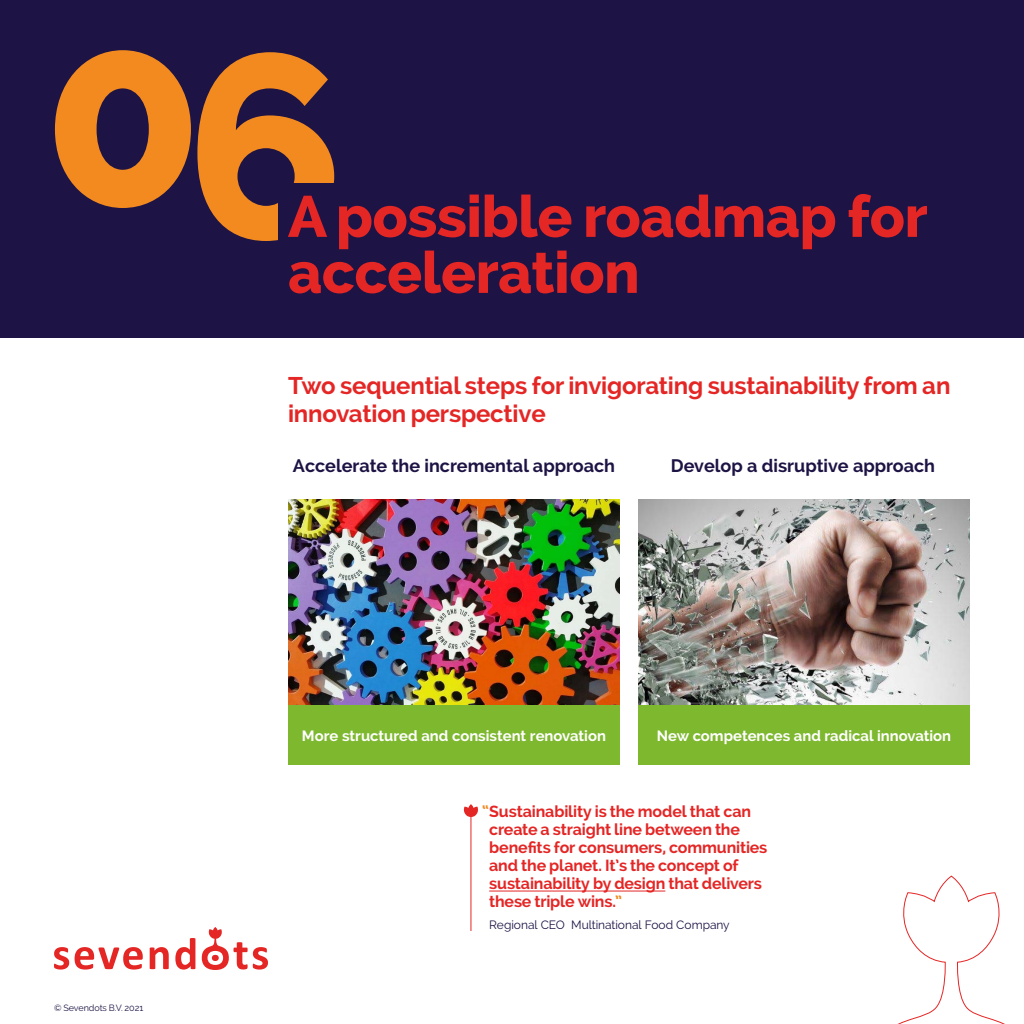
<style>
.page{position:relative;width:1024px;height:1024px;background:#fff}
.page>*{position:absolute;margin:0;border:0;box-sizing:border-box;transform-origin:0 0}
.Big_Numbers{font:800 260px "Raleway";color:#f28a20}
.Headline{font:800 58px/56px "Raleway";letter-spacing:-.005em;color:#e42625}
.Small_Headline{font:700 24px/28px "Raleway";letter-spacing:-.005em;color:#e42625}
.Chart_Titles{font:700 18px "Raleway";color:#1d1344}
.Quotes{font:700 16px/18px "Raleway";letter-spacing:-.01em;color:#e42625}
.t1{font:700 14.8px "Raleway";color:#fff}
.Quote_attributor{font:12px "Raleway";color:#1d1344}
.Body_Copy{font:9px "Raleway";letter-spacing:-.01em;color:#1d1344}
.s1{color:#f28a20}
</style>
<div class="page">
<div style="left:0;top:0;width:1024px;height:338px;background:#1d1344"></div>
<svg style="left:54px;top:947px;width:15px;height:23px"></svg>
<svg style="left:75px;top:947px;width:68px;height:23px"></svg>
<svg style="left:150px;top:947px;width:19px;height:22px"></svg>
<svg style="left:175px;top:938px;width:20px;height:32px"></svg>
<svg style="left:202px;top:927px;width:66px;height:43px"></svg>
<svg style="left:898px;top:876px;width:107px;height:148px"></svg>
<hr style="left:489px;top:891px;width:176px;height:1px;background:#e42625">
<hr style="left:470px;top:812px;width:1px;height:118px;background:#e42625">
<svg style="left:463px;top:804px;width:15px;height:13px"></svg>
<img style="left:288px;top:499px;width:332px;height:206px">
<img style="left:638px;top:499px;width:332px;height:206px">
<div style="left:638px;top:705px;width:332px;height:60px;background:#7eb82f"></div>
<div style="left:288px;top:705px;width:332px;height:60px;background:#7eb82f"></div>
<p class="Big_Numbers" style="left:43px;top:-17px;width:303px">06</p>
<p class="Headline" style="left:288px;top:189px;width:641px">A possible roadmap for acceleration</p>
<p class="Small_Headline" style="left:288px;top:371px;width:664px">Two sequential steps for invigorating sustainability from an innovation perspective</p>
<p class="Chart_Titles" style="left:293px;top:455px;width:324px">Accelerate the incremental approach</p>
<p class="Chart_Titles" style="left:671px;top:455px;width:266px">Develop a disruptive approach</p>
<p class="t1" style="left:302px;top:727px;width:306px">More structured and consistent renovation</p>
<p class="t1" style="left:657px;top:727px;width:296px">New competences and radical innovation</p>
<p class="Body_Copy" style="left:54px;top:1003px;width:91px">© Sevendots B.V. 2021</p>
<p class="Quotes" style="left:489px;top:802px;width:280px;text-indent:-7px"><span class="s1">“</span>Sustainability is the model that can create a straight line between the benefits for consumers, communities and the planet. It’s the concept of sustainability by design that delivers these triple wins.<span class="s1">”</span></p>
<p class="Quote_attributor" style="left:489px;top:918px;width:242px">Regional CEO Multinational Food Company</p>
</div>
